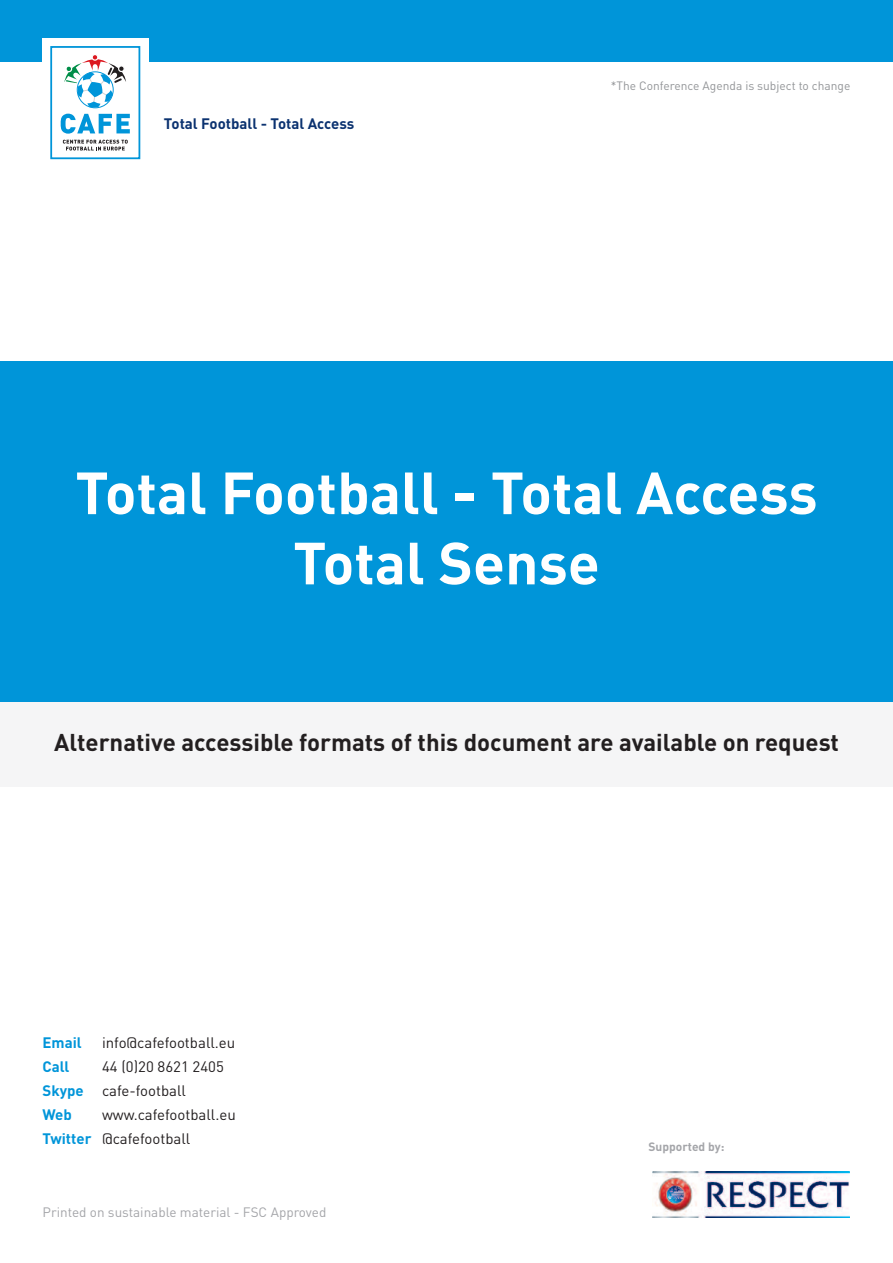
<style>
.page{position:relative;width:893px;height:1263px;background:#fff}
.page>*{position:absolute;margin:0;border:0;box-sizing:border-box;transform-origin:0 0}
.t1{font:700 58.5px/70.2px "DIN";color:#fff;text-align:center}
.t2{font:700 24px "DIN";color:#231f20}
.t3{font:15px/24px "DIN";color:#231f20}
.t4{font:700 15px "DIN";color:#0b3270}
.t5{font:700 15px "DIN";color:#0095d9}
.t6{font:13.5px "DIN";color:#a4a5a9}
.t7{font:12px "DIN";color:#939598}
.t8{font:700 12px "DIN";color:#a4a5a9}
.s1{font-weight:700;color:#0095d9}
</style>
<div class="page">
<img style="left:653px;top:1171px;width:197px;height:47px">
<div style="left:0;top:0;width:893px;height:62px;background:#0095d9"></div>
<div style="left:43px;top:38px;width:106px;height:128px;background:#fff"></div>
<div style="left:50px;top:46px;width:90px;height:113px;border:2px solid #0095d9"></div>
<div style="left:92px;top:54px;width:6px;height:7px;border:1px solid #fff;border-radius:50%"></div>
<svg style="left:64px;top:55px;width:62px;height:53px"></svg>
<svg style="left:63px;top:140px;width:65px;height:10px"></svg>
<svg style="left:61px;top:114px;width:69px;height:20px"></svg>
<div style="left:0;top:702px;width:893px;height:85px;background:#f5f5f6"></div>
<div style="left:0;top:361px;width:893px;height:341px;background:#0095d9"></div>
<p class="t4" style="left:164px;top:115px;width:192px">Total Football - Total Access</p>
<p class="t7" style="left:611px;top:79px;width:241px">*The Conference Agenda is subject to change</p>
<h1 class="t1" style="left:75px;top:459px;width:744px">Total Football - Total Access<br>Total Sense</h1>
<h2 class="t2" style="left:54px;top:729px;width:786px">Alternative accessible formats of this document are available on request</h2>
<p class="t5" style="left:43px;top:1034px;width:41px">Email</p>
<p class="t3" style="left:102px;top:1030px;width:135px">info@cafefootball.eu</p>
<p class="t5" style="left:43px;top:1058px;width:29px">Call</p>
<p class="t3" style="left:43px;top:1054px;width:183px;text-indent:60px">44 (0)20 8621 2405<br><span class="s1">Skype</span> cafe-football<br><span class="s1">Web</span></p>
<p class="t3" style="left:43px;top:1102px;width:195px;text-indent:60px">www.cafefootball.eu<br><span class="s1">Twitter</span> @cafefootball</p>
<p class="t6" style="left:43px;top:1205px;width:285px">Printed on sustainable material - FSC Approved</p>
<p class="t8" style="left:648px;top:1140px;width:77px">Supported by:</p>
</div>
